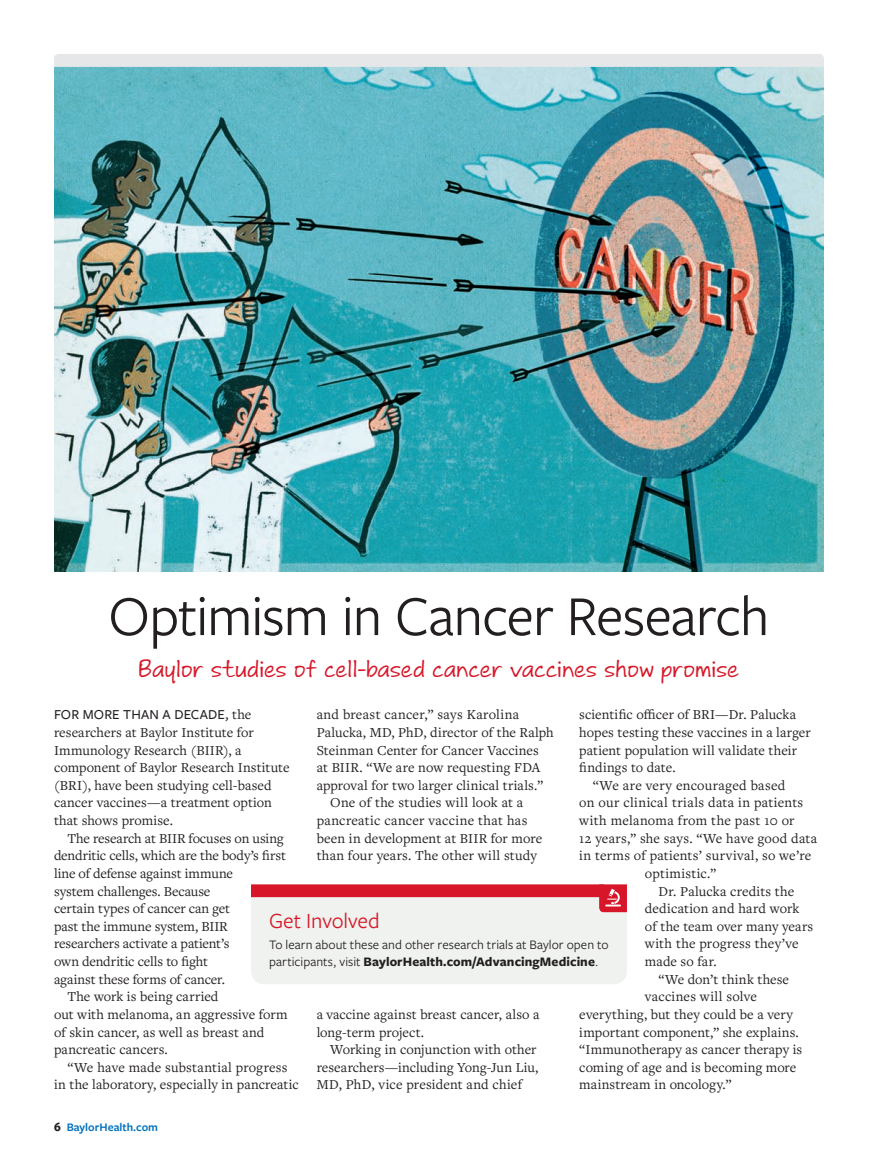
<style>
.page{position:relative;width:878px;height:1161px;background:#fff}
.page>*{position:absolute;margin:0;border:0;box-sizing:border-box;transform-origin:0 0}
.t1{font:58.5px "Freight Sans Pro";letter-spacing:-.02em;color:#231f20}
.t2{font:24px "Andrea's Hand Upright";letter-spacing:-.01em;color:#d71729}
.t3{font:22.5px "Freight Sans Pro";letter-spacing:-.005em;color:#d71729}
.t4{font:14.25px "Freight Text Pro";letter-spacing:.005em;color:#231f20}
.t5{font:14.25px "Freight Text Pro";letter-spacing:.025em;color:#231f20}
.t6{font:500 14.25px "Freight Sans Pro";letter-spacing:.01em;color:#231f20}
.t7{font:13.5px/16.5px "Freight Sans Pro";letter-spacing:.005em;color:#231f20}
.t8{font:600 12px "Freight Sans Pro";color:#0072bc}
.s1{font-family:"Freight Text Pro";font-weight:400}
.s2{font-weight:700}
.s3{font-weight:700;font-size:13.5px;color:#231f20}
</style>
<div class="page">
<img style="left:54px;top:67px;width:770px;height:505px">
<svg style="left:251px;top:884px;width:376px;height:100px;background:#ebd4d3"></svg>
<div style="left:54px;top:54px;width:770px;height:13px;background:#e6e7e9"></div>
<p class="t1" style="left:108px;top:577px;width:662px">Optimism in Cancer Research</p>
<p class="t2" style="left:139px;top:654px;width:602px">Baylor studies of cell-based cancer vaccines show promise</p>
<p class="t6" style="left:54px;top:705px;width:199px">FOR MORE THAN A DECADE, <span class="s1">the</span></p>
<p class="t4" style="left:54px;top:723px;width:201px">researchers at Baylor Institute for</p>
<p class="t4" style="left:54px;top:741px;width:189px">Immunology Research (BIIR), a</p>
<p class="t4" style="left:54px;top:758px;width:237px">component of Baylor Research Institute</p>
<p class="t4" style="left:54px;top:776px;width:219px">(BRI), have been studying cell-based</p>
<p class="t4" style="left:54px;top:793px;width:219px">cancer vaccines—a treatment option</p>
<p class="t4" style="left:54px;top:811px;width:120px">that shows promise.</p>
<p class="t4" style="left:67px;top:829px;width:218px">The research at BIIR focuses on using</p>
<p class="t4" style="left:54px;top:846px;width:233px">dendritic cells, which are the body’s first</p>
<p class="t4" style="left:54px;top:864px;width:180px">line of defense against immune</p>
<p class="t4" style="left:54px;top:882px;width:158px">system challenges. Because</p>
<p class="t4" style="left:54px;top:899px;width:178px">certain types of cancer can get</p>
<p class="t4" style="left:54px;top:917px;width:175px">past the immune system, BIIR</p>
<p class="t4" style="left:54px;top:934px;width:177px">researchers activate a patient’s</p>
<p class="t4" style="left:54px;top:952px;width:155px">own dendritic cells to fight</p>
<p class="t4" style="left:54px;top:970px;width:172px">against these forms of cancer.</p>
<p class="t4" style="left:67px;top:987px;width:152px">The work is being carried</p>
<p class="t4" style="left:54px;top:1005px;width:235px">out with melanoma, an aggressive form</p>
<p class="t4" style="left:54px;top:1023px;width:212px">of skin cancer, as well as breast and</p>
<p class="t4" style="left:54px;top:1040px;width:115px">pancreatic cancers.</p>
<p class="t4" style="left:67px;top:1058px;width:221px">“We have made substantial progress</p>
<p class="t4" style="left:54px;top:1075px;width:246px">in the laboratory, especially in pancreatic</p>
<p class="t5" style="left:316px;top:705px;width:204px">and breast cancer,” says Karolina</p>
<p class="t4" style="left:316px;top:723px;width:238px">Palucka, MD, PhD, director of the Ralph</p>
<p class="t4" style="left:316px;top:741px;width:224px">Steinman Center for Cancer Vaccines</p>
<p class="t4" style="left:316px;top:758px;width:225px">at BIIR. “We are now requesting FDA</p>
<p class="t4" style="left:316px;top:776px;width:228px">approval for two larger clinical trials.”</p>
<p class="t4" style="left:330px;top:793px;width:195px">One of the studies will look at a</p>
<p class="t5" style="left:316px;top:811px;width:212px">pancreatic cancer vaccine that has</p>
<p class="t4" style="left:316px;top:829px;width:227px">been in development at BIIR for more</p>
<p class="t4" style="left:316px;top:846px;width:222px">than four years. The other will study</p>
<p class="t4" style="left:579px;top:705px;width:218px">scientific officer of BRI—Dr. Palucka</p>
<p class="t4" style="left:579px;top:723px;width:233px">hopes testing these vaccines in a larger</p>
<p class="t4" style="left:579px;top:741px;width:219px">patient population will validate their</p>
<p class="t4" style="left:579px;top:758px;width:98px">findings to date.</p>
<p class="t4" style="left:592px;top:776px;width:194px">“We are very encouraged based</p>
<p class="t5" style="left:579px;top:793px;width:225px">on our clinical trials data in patients</p>
<p class="t4" style="left:579px;top:811px;width:217px">with melanoma from the past 10 or</p>
<p class="t4" style="left:579px;top:829px;width:239px">12 years,” she says. “We have good data</p>
<p class="t4" style="left:579px;top:846px;width:233px">in terms of patients’ survival, so we’re</p>
<p class="t4" style="left:645px;top:864px;width:73px">optimistic.”</p>
<p class="t4" style="left:658px;top:882px;width:137px">Dr. Palucka credits the</p>
<p class="t4" style="left:645px;top:899px;width:156px">dedication and hard work</p>
<p class="t4" style="left:645px;top:917px;width:170px">of the team over many years</p>
<p class="t4" style="left:645px;top:935px;width:155px">with the progress they’ve</p>
<p class="t4" style="left:645px;top:952px;width:73px">made so far.</p>
<p class="t4" style="left:658px;top:970px;width:132px">“We don’t think these</p>
<p class="t4" style="left:645px;top:987px;width:113px">vaccines will solve</p>
<p class="t4" style="left:579px;top:1005px;width:215px">everything, but they could be a very</p>
<p class="t4" style="left:579px;top:1023px;width:221px">important component,” she explains.</p>
<p class="t4" style="left:579px;top:1040px;width:224px">“Immunotherapy as cancer therapy is</p>
<p class="t4" style="left:579px;top:1058px;width:218px">coming of age and is becoming more</p>
<p class="t4" style="left:579px;top:1076px;width:154px">mainstream in oncology.”</p>
<p class="t3" style="left:269px;top:906px;width:112px">Get Involved</p>
<p class="t7" style="left:269px;top:936px;width:341px">To learn about these and other research trials at Baylor open to participants, visit <span class="s2">BaylorHealth.com/AdvancingMedicine</span>.</p>
<p class="t4" style="left:316px;top:1005px;width:224px">a vaccine against breast cancer, also a</p>
<p class="t4" style="left:316px;top:1023px;width:109px">long-term project.</p>
<p class="t4" style="left:330px;top:1040px;width:208px">Working in conjunction with other</p>
<p class="t4" style="left:316px;top:1058px;width:223px">researchers—including Yong-Jun Liu,</p>
<p class="t4" style="left:316px;top:1075px;width:207px">MD, PhD, vice president and chief</p>
<p class="t8" style="left:54px;top:1119px;width:106px"><span class="s3">6</span> BaylorHealth.com</p>
</div>
